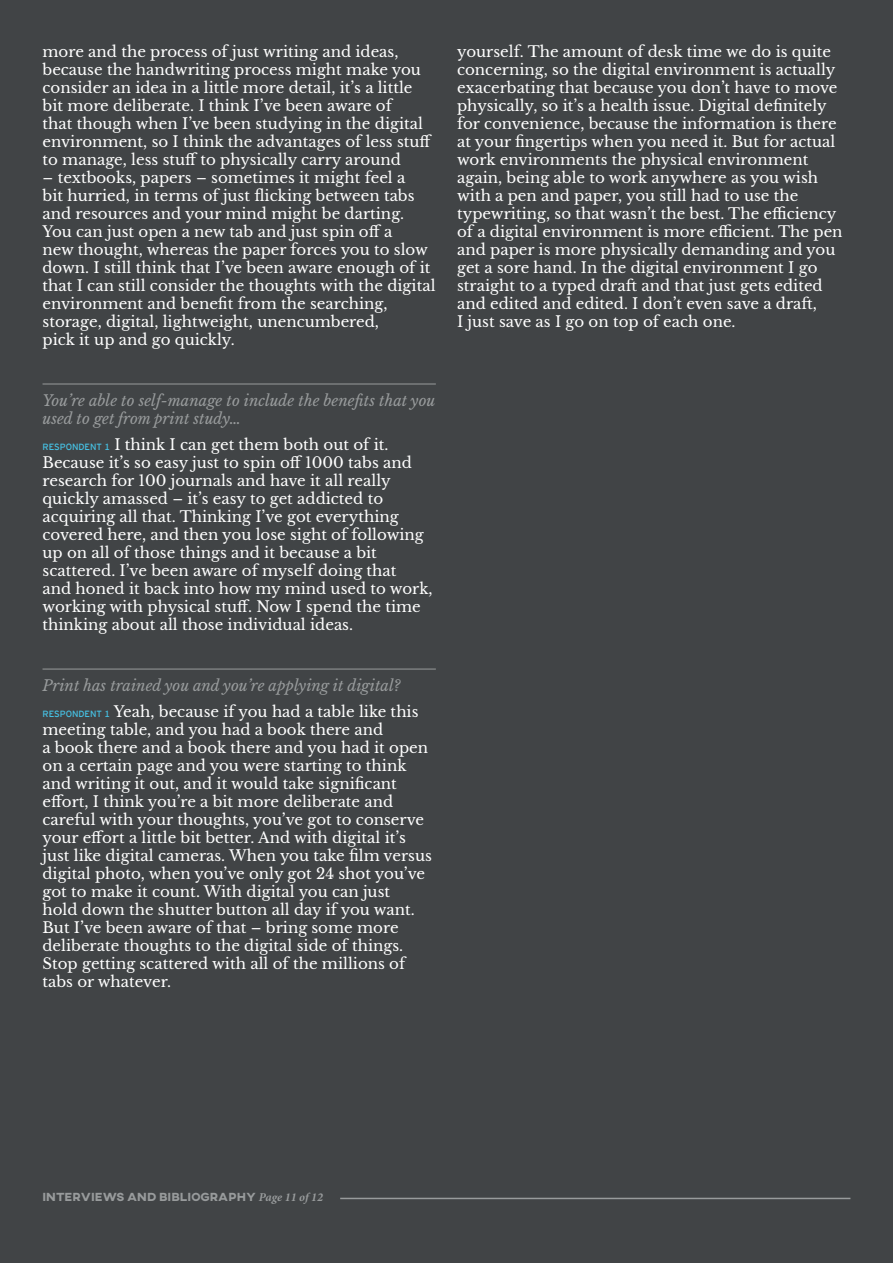
<style>
.page{position:relative;width:893px;height:1263px;background:#414446}
.page>*{position:absolute;margin:0;border:0;box-sizing:border-box;transform-origin:0 0}
.Copy{font:15px/18px "Libre Baskerville";color:#fff}
.Level_2_question{font:italic 15px/18px "Libre Baskerville";color:#989b9c}
.t1{font:800 12px "AXIS";color:#989b9c}
.s1{font-family:"Interstate Mono";font-size:9px;color:#46c3e6}
.s2{font-family:"Minion Pro";font-weight:700;font-style:italic}
</style>
<div class="page">
<hr style="left:340px;top:1198px;width:510px;height:1px;background:#989b9c">
<hr style="left:43px;top:384px;width:393px;height:1px;background:#989b9c">
<hr style="left:43px;top:669px;width:393px;height:1px;background:#989b9c">
<p class="Copy" style="left:43px;top:43px;width:391px">more and the process of just writing and ideas, because the handwriting process might make you consider an idea in a little more detail, it’s a little bit more deliberate. I think I’ve been aware of<br>that though when I’ve been studying in the digital environment, so I think the advantages of less stuff to manage, less stuff to physically carry around</p>
<p class="Copy" style="left:43px;top:169px;width:395px">– textbooks, papers – sometimes it might feel a<br>bit hurried, in terms of just flicking between tabs and resources and your mind might be darting.<br>You can just open a new tab and just spin off a<br>new thought, whereas the paper forces you to slow down. I still think that I’ve been aware enough of it that I can still consider the thoughts with the digital environment and benefit from the searching, storage, digital, lightweight, unencumbered,<br>pick it up and go quickly.</p>
<p class="Level_2_question" style="left:43px;top:391px;width:394px">You’re able to self-manage to include the benefits that you used to get from print study…</p>
<p class="Copy" style="left:43px;top:436px;width:392px"><span class="s1">RESPONDENT 1</span> I think I can get them both out of it.<br>Because it’s so easy just to spin off 1000 tabs and research for 100 journals and have it all really quickly amassed – it’s easy to get addicted to acquiring all that. Thinking I’ve got everything covered here, and then you lose sight of following up on all of those things and it because a bit scattered. I’ve been aware of myself doing that<br>and honed it back into how my mind used to work, working with physical stuff. Now I spend the time thinking about all those individual ideas.</p>
<p class="Level_2_question" style="left:43px;top:676px;width:359px">Print has trained you and you’re applying it digital?</p>
<p class="Copy" style="left:43px;top:703px;width:391px"><span class="s1">RESPONDENT 1</span> Yeah, because if you had a table like this meeting table, and you had a book there and<br>a book there and a book there and you had it open on a certain page and you were starting to think and writing it out, and it would take significant effort, I think you’re a bit more deliberate and careful with your thoughts, you’ve got to conserve your effort a little bit better. And with digital it’s just like digital cameras. When you take film versus digital photo, when you’ve only got 24 shot you’ve got to make it count. With digital you can just<br>hold down the shutter button all day if you want.<br>But I’ve been aware of that – bring some more deliberate thoughts to the digital side of things.<br>Stop getting scattered with all of the millions of tabs or whatever.</p>
<p class="Copy" style="left:457px;top:43px;width:387px">yourself. The amount of desk time we do is quite concerning, so the digital environment is actually exacerbating that because you don’t have to move physically, so it’s a health issue. Digital definitely for convenience, because the information is there at your fingertips when you need it. But for actual work environments the physical environment again, being able to work anywhere as you wish with a pen and paper, you still had to use the typewriting, so that wasn’t the best. The efficiency of a digital environment is more efficient. The pen and paper is more physically demanding and you get a sore hand. In the digital environment I go straight to a typed draft and that just gets edited and edited and edited. I don’t even save a draft,<br>I just save as I go on top of each one.</p>
<p class="t1" style="left:43px;top:1189px;width:282px">INTERVIEWS AND BIBLIOGRAPHY <span class="s2">Page 11 of 12</span></p>
</div>
